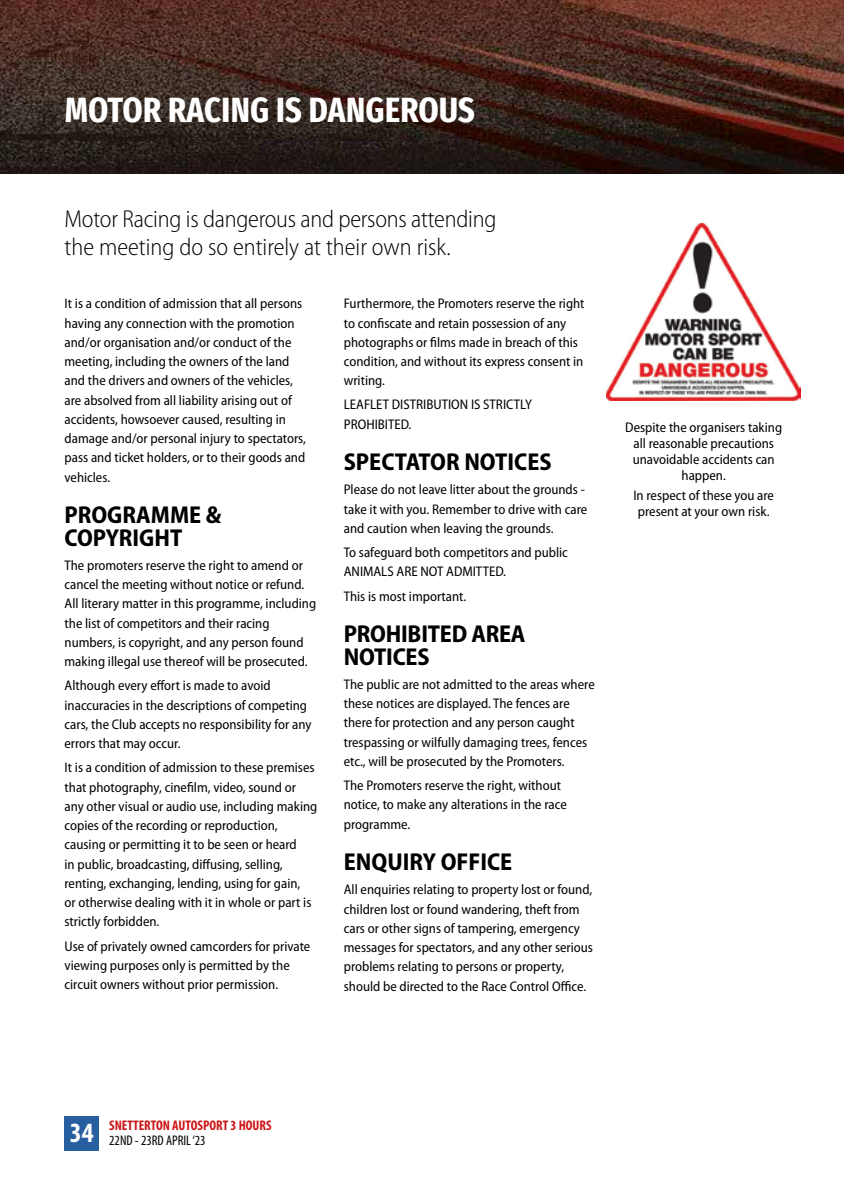
<style>
.page{position:relative;width:844px;height:1191px;background:#fff}
.page>*{position:absolute;margin:0;border:0;box-sizing:border-box;transform-origin:0 0}
.t1{font:700 35px "Fira Sans Compressed";letter-spacing:.01em;color:#fff}
.t2{font:300 semi-condensed 24.5px/28px "Myriad Pro";letter-spacing:-.01em;color:#000}
.t3{font:700 semi-condensed 24.5px/22.8px "Myriad Pro";color:#000}
.t4{font:semi-condensed 14px/19.2px "Myriad Pro";color:#000}
.t5{font:700 condensed 14px/15.8px "Myriad Pro";color:#cd1719}
.s1{font-weight:400;color:#000}
</style>
<div class="page">
<img style="left:0;top:0;width:843px;height:174px">
<div style="left:64px;top:1116px;width:35px;height:35px;background:#275ea0"></div>
<img style="left:606px;top:223px;width:194px;height:177px">
<h1 class="t1" style="left:65px;top:81px;width:411px">MOTOR RACING IS DANGEROUS</h1>
<h2 class="t2" style="left:64px;top:204px;width:433px">Motor Racing is dangerous and persons attending the meeting do so entirely at their own risk.</h2>
<p class="t4" style="left:344px;top:294px;width:242px">Furthermore, the Promoters reserve the right to confiscate and retain possession of any photographs or films made in breach of this condition, and without its express consent in writing.</p>
<p class="t4" style="left:344px;top:395px;width:190px">LEAFLET DISTRIBUTION IS STRICTLY<br>PROHIBITED.</p>
<h2 class="t3" style="left:344px;top:450px;width:209px">SPECTATOR NOTICES</h2>
<p class="t4" style="left:344px;top:480px;width:245px">Please do not leave litter about the grounds - take it with you. Remember to drive with care and caution when leaving the grounds.</p>
<p class="t4" style="left:344px;top:543px;width:225px">To safeguard both competitors and public<br>ANIMALS ARE NOT ADMITTED.</p>
<p class="t4" style="left:344px;top:586px;width:124px">This is most important.</p>
<h2 class="t3" style="left:344px;top:621px;width:183px">PROHIBITED AREA<br>NOTICES</h2>
<p class="t4" style="left:344px;top:675px;width:252px">The public are not admitted to the areas where these notices are displayed. The fences are there for protection and any person caught trespassing or wilfully damaging trees, fences etc., will be prosecuted by the Promoters.</p>
<p class="t4" style="left:344px;top:776px;width:224px">The Promoters reserve the right, without notice, to make any alterations in the race programme.</p>
<h2 class="t3" style="left:344px;top:849px;width:170px">ENQUIRY OFFICE</h2>
<p class="t4" style="left:344px;top:880px;width:251px">All enquiries relating to property lost or found, children lost or found wandering, theft from cars or other signs of tampering, emergency messages for spectators, and any other serious problems relating to persons or property, should be directed to the Race Control Office.</p>
<p class="t4" style="left:64px;top:294px;width:243px">It is a condition of admission that all persons having any connection with the promotion and/or organisation and/or conduct of the meeting, including the owners of the land and the drivers and owners of the vehicles, are absolved from all liability arising out of accidents, howsoever caused, resulting in damage and/or personal injury to spectators, pass and ticket holders, or to their goods and vehicles.</p>
<h2 class="t3" style="left:64px;top:502px;width:158px">PROGRAMME &amp;<br>COPYRIGHT</h2>
<p class="t4" style="left:64px;top:556px;width:253px">The promoters reserve the right to amend or cancel the meeting without notice or refund.<br>All literary matter in this programme, including the list of competitors and their racing numbers, is copyright, and any person found making illegal use thereof will be prosecuted.</p>
<p class="t4" style="left:64px;top:676px;width:248px">Although every effort is made to avoid inaccuracies in the descriptions of competing cars, the Club accepts no responsibility for any errors that may occur.</p>
<p class="t4" style="left:64px;top:758px;width:254px">It is a condition of admission to these premises that photography, cinefilm, video, sound or any other visual or audio use, including making copies of the recording or reproduction, causing or permitting it to be seen or heard<br>in public, broadcasting, diffusing, selling, renting, exchanging, lending, using for gain,<br>or otherwise dealing with it in whole or part is strictly forbidden.</p>
<p class="t4" style="left:64px;top:936px;width:247px">Use of privately owned camcorders for private viewing purposes only is permitted by the circuit owners without prior permission.</p>
<p class="t4" style="left:625px;top:420px;width:158px;line-height:15.8px;text-align:center">Despite the organisers taking all reasonable precautions unavoidable accidents can happen.</p>
<p class="t4" style="left:633px;top:488px;width:142px;line-height:15.8px;text-align:center">In respect of these you are present at your own risk.</p>
<p class="t5" style="left:70px;top:1116px;width:203px;text-indent:39px">SNETTERTON AUTOSPORT 3 HOURS<br><sup>34</sup> <span class="s1">22ND - 23RD APRIL ‘23</span></p>
</div>
